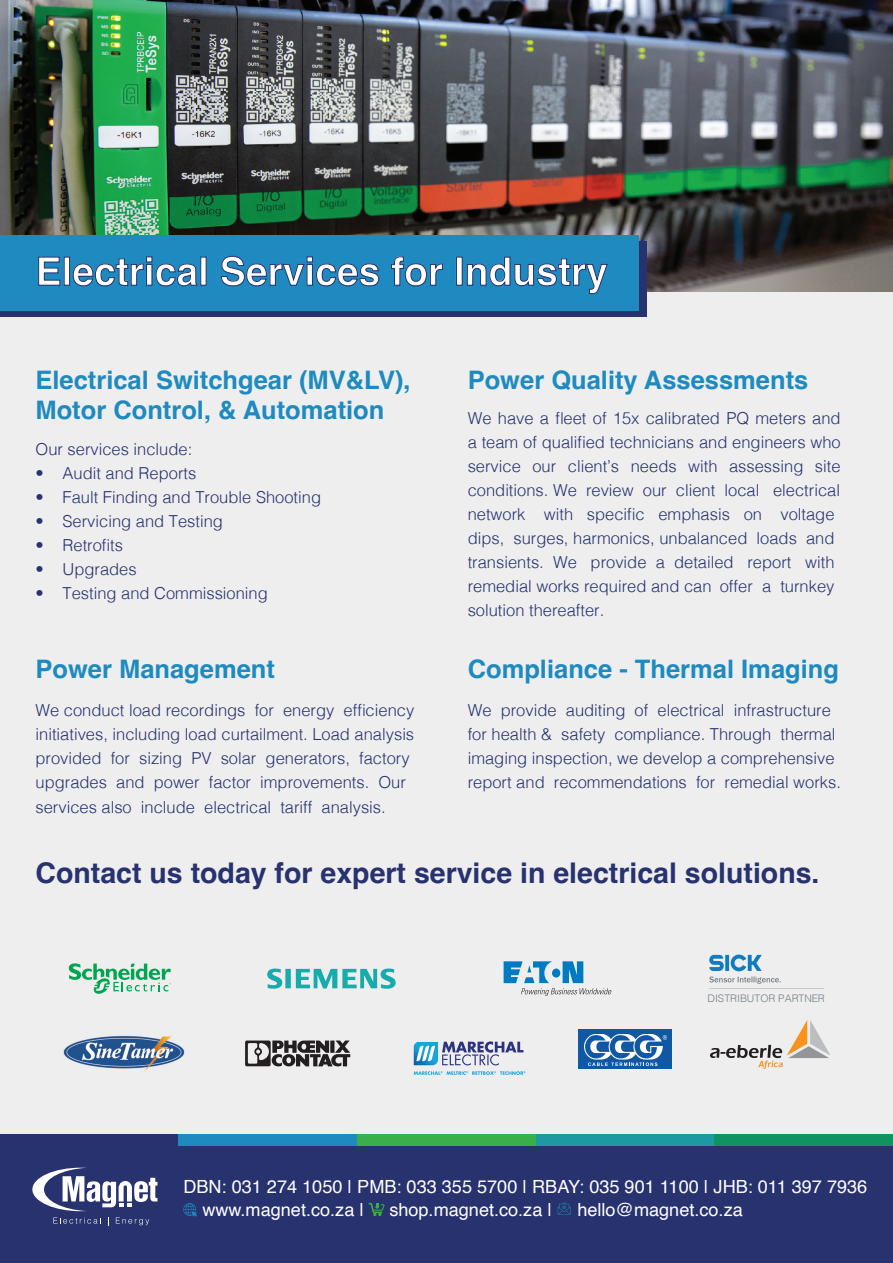
<style>
.page{position:relative;width:893px;height:1263px;background:#fff}
.page>*{position:absolute;margin:0;border:0;box-sizing:border-box;transform-origin:0 0}
.t1{font:700 39px "Helvetica";color:#fff}
.t2{font:700 28.5px "Helvetica";color:#27326e}
.t3{font:700 25.5px/30.6px "Helvetica";color:#1e8ac0}
.t4{font:18.15px/23.2px "Helvetica";color:#fff}
.t5{font:300 16.5px/24px "Helvetica";color:#27326e}
.t6{font:300 10.5px "Helvetica";color:#758187}
</style>
<div class="page">
<div style="left:0;top:0;width:893px;height:1137px;background:#eeeeef"></div>
<svg style="left:69px;top:963px;width:102px;height:31px"></svg>
<svg style="left:504px;top:961px;width:107px;height:35px"></svg>
<svg style="left:267px;top:968px;width:129px;height:21px"></svg>
<svg style="left:709px;top:954px;width:115px;height:35px"></svg>
<svg style="left:245px;top:1040px;width:105px;height:26px"></svg>
<svg style="left:414px;top:1041px;width:109px;height:24px"></svg>
<svg style="left:414px;top:1071px;width:111px;height:4px"></svg>
<div style="left:578px;top:1030px;width:93px;height:39px;background:#1057a4"></div>
<svg style="left:584px;top:1034px;width:83px;height:32px"></svg>
<img style="left:63px;top:1036px;width:122px;height:36px">
<svg style="left:710px;top:1020px;width:120px;height:49px"></svg>
<img style="left:0;top:0;width:893px;height:291px">
<div style="left:0;top:242px;width:646px;height:75px;background:#27326e"></div>
<div style="left:0;top:235px;width:639px;height:76px;background:#1e8ac0"></div>
<div style="left:0;top:1145px;width:893px;height:118px;background:#27326e"></div>
<div style="left:0;top:1134px;width:179px;height:11px;background:#29326e"></div>
<div style="left:179px;top:1134px;width:178px;height:11px;background:#1e8ac0"></div>
<div style="left:357px;top:1134px;width:179px;height:11px;background:#39af49"></div>
<div style="left:536px;top:1134px;width:178px;height:11px;background:#1e99a2"></div>
<div style="left:714px;top:1134px;width:179px;height:11px;background:#119361"></div>
<svg style="left:32px;top:1168px;width:125px;height:43px"></svg>
<svg style="left:53px;top:1217px;width:48px;height:6px"></svg>
<svg style="left:116px;top:1217px;width:33px;height:8px"></svg>
<svg style="left:183px;top:1203px;width:14px;height:14px"></svg>
<svg style="left:558px;top:1202px;width:13px;height:12px"></svg>
<svg style="left:369px;top:1203px;width:15px;height:13px"></svg>
<h1 class="t1" style="left:36px;top:248px;width:574px">Electrical Services for Industry</h1>
<h3 class="t3" style="left:36px;top:367px;width:377px">Electrical Switchgear (MV&amp;LV),<br>Motor Control, &amp; Automation</h3>
<p class="t5" style="left:35px;top:436px;width:158px">Our services include:</p>
<p class="t5" style="left:35px;top:460px;width:162px">• Audit and Reports</p>
<p class="t5" style="left:35px;top:484px;width:287px">• Fault Finding and Trouble Shooting</p>
<p class="t5" style="left:35px;top:508px;width:189px">• Servicing and Testing</p>
<p class="t5" style="left:35px;top:532px;width:89px">• Retrofits</p>
<p class="t5" style="left:35px;top:556px;width:103px">• Upgrades</p>
<p class="t5" style="left:35px;top:580px;width:234px">• Testing and Commissioning</p>
<h3 class="t3" style="left:36px;top:657px;width:241px">Power Management</h3>
<p class="t5" style="left:36px;top:697px;width:380px">We conduct load recordings for energy efficiency initiatives, including load curtailment. Load analysis provided for sizing PV solar generators, factory upgrades and power factor improvements. Our services also include electrical tariff analysis.</p>
<h3 class="t3" style="left:468px;top:367px;width:342px">Power Quality Assessments</h3>
<p class="t5" style="left:468px;top:405px;width:374px">We have a fleet of 15x calibrated PQ meters and a team of qualified technicians and engineers who service our client’s needs with assessing site conditions. We review our client local electrical network with specific emphasis on voltage dips, surges, harmonics, unbalanced loads and transients. We provide a detailed report with remedial works required and can offer a turnkey solution thereafter.</p>
<h3 class="t3" style="left:468px;top:657px;width:373px">Compliance - Thermal Imaging</h3>
<p class="t5" style="left:468px;top:697px;width:375px">We provide auditing of electrical infrastructure for health &amp; safety compliance. Through thermal imaging inspection, we develop a comprehensive report and recommendations for remedial works.</p>
<h2 class="t2" style="left:36px;top:855px;width:786px">Contact us today for expert service in electrical solutions.</h2>
<p class="t6" style="left:707px;top:990px;width:119px">DISTRIBUTOR PARTNER</p>
<p class="t4" style="left:202px;top:1175px;width:666px;text-indent:-19px">DBN: 031 274 1050 | PMB: 033 355 5700 | RBAY: 035 901 1100 | JHB: 011 397 7936 www.magnet.co.za |</p>
<p class="t4" style="left:389px;top:1198px;width:164px">shop.magnet.co.za |</p>
<p class="t4" style="left:577px;top:1198px;width:167px">hello@magnet.co.za</p>
</div>
